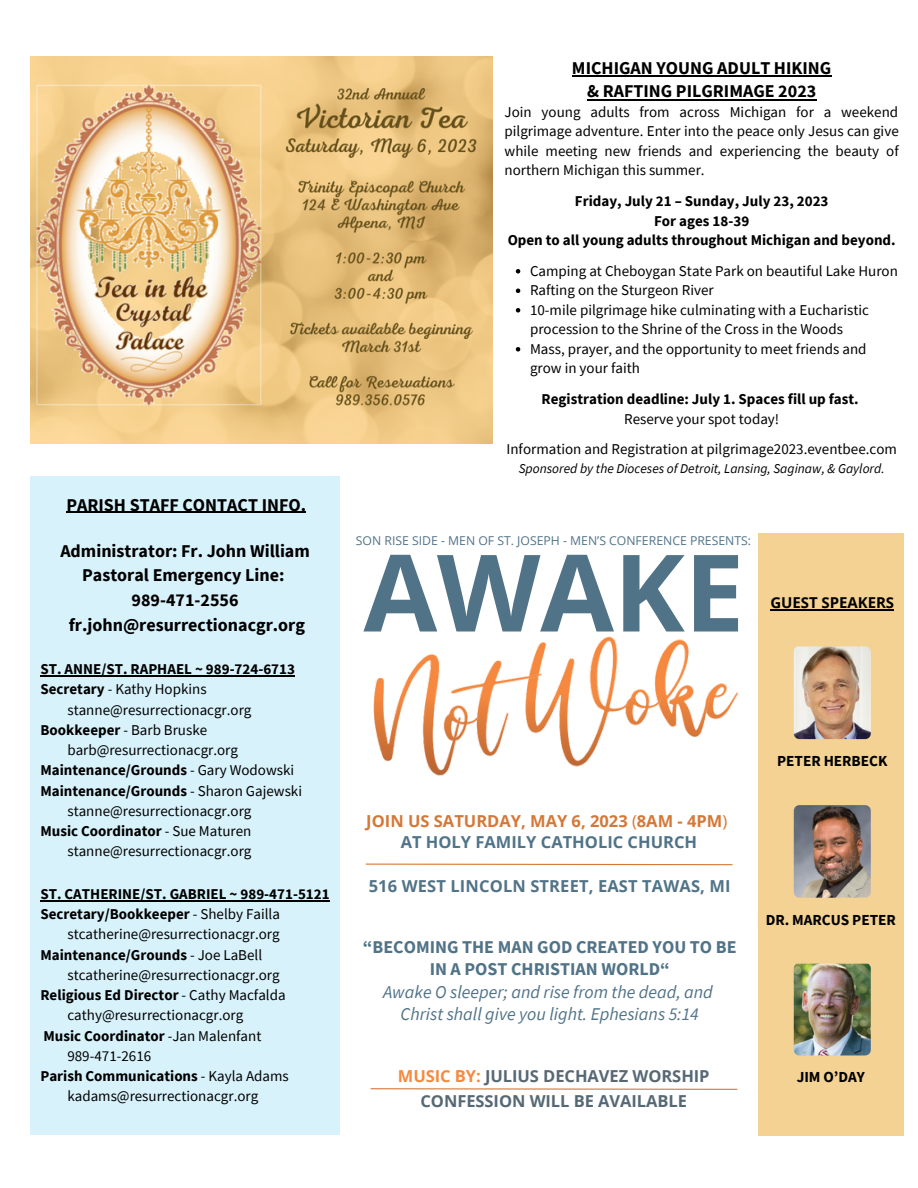
<style>
.page{position:relative;width:918px;height:1188px;background:#fff}
.page>*{position:absolute;margin:0;border:0;box-sizing:border-box;transform-origin:0 0}
.t1{font:700 107.1px "Open Sans";color:#517388}
.t2{font:700 18px/24.8px "Source Sans Pro";color:#000;text-align:center}
.t3{font:italic 18px/22.5px "Source Sans Pro";color:#517388;text-align:center}
.t4{font:700 18px/22.5px "Source Sans Pro";color:#517388;text-align:center}
.t5{font:700 16.5px/21.3px "Open Sans";color:#d57837;text-align:center}
.t6{font:700 16.5px "Open Sans";color:#576875}
.t7{font:700 16.5px "Open Sans";letter-spacing:.01em;color:#517388}
.t8{font:700 15.3px "Source Sans Pro";letter-spacing:-.005em;color:#000}
.t9{font:15px/19.5px "Source Sans Pro";color:#000}
.t10{font:700 15px/19.5px "Source Sans Pro";color:#000;text-align:center}
.t11{font:700 15px "Open Sans";letter-spacing:-.005em;color:#000}
.t12{font:italic 13.5px "Source Sans Pro";color:#000}
.t13{font:12.3px "Open Sans";color:#517388}
.s1{font-weight:700}
.s2{font-weight:400}
.s3{color:#517388}
.s4{color:#f68a40}
</style>
<div class="page">
<div style="left:31px;top:476px;width:309px;height:658px;background:#d8f2fb"></div>
<img style="left:373px;top:636px;width:366px;height:140px">
<div style="left:758px;top:534px;width:146px;height:601px;background:#f4d293"></div>
<img style="left:794px;top:646px;width:77px;height:93px">
<img style="left:794px;top:805px;width:77px;height:93px;border-radius:6px">
<img style="left:794px;top:964px;width:77px;height:91px">
<svg style="left:370px;top:1088px;width:368px;height:2px"></svg>
<img style="left:31px;top:57px;width:462px;height:387px">
<hr style="left:40px;top:675px;width:255px;height:1px;background:#000">
<hr style="left:40px;top:900px;width:290px;height:1px;background:#000">
<hr style="left:66px;top:512px;width:240px;height:1px;background:#000">
<hr style="left:770px;top:609px;width:124px;height:2px;background:#000">
<svg style="left:365px;top:863px;width:368px;height:3px"></svg>
<svg style="left:516px;top:269px;width:4px;height:5px"></svg>
<svg style="left:516px;top:289px;width:4px;height:4px"></svg>
<svg style="left:516px;top:308px;width:4px;height:5px"></svg>
<svg style="left:516px;top:347px;width:4px;height:5px"></svg>
<hr style="left:572px;top:76px;width:259px;height:1px;background:#000">
<hr style="left:587px;top:99px;width:229px;height:1px;background:#000">
<p class="t2" style="left:66px;top:492px;width:241px">PARISH STAFF CONTACT INFO.</p>
<p class="t2" style="left:60px;top:538px;width:251px">Administrator: Fr. John William<br>Pastoral Emergency Line:<br>989-471-2556 fr.john@resurrectionacgr.org</p>
<p class="t10" style="left:40px;top:659px;width:256px">ST. ANNE/ST. RAPHAEL ~ 989-724-6713</p>
<p class="t9" style="left:40px;top:679px;width:168px"><span class="s1">Secretary</span> - Kathy Hopkins</p>
<p class="t9" style="left:67px;top:700px;width:186px">stanne@resurrectionacgr.org</p>
<p class="t9" style="left:40px;top:720px;width:168px"><span class="s1">Bookkeeper</span> - Barb Bruske</p>
<p class="t9" style="left:67px;top:740px;width:172px">barb@resurrectionacgr.org</p>
<p class="t10" style="left:40px;top:760px;width:255px">Maintenance/Grounds <span class="s2">- Gary Wodowski</span></p>
<p class="t10" style="left:40px;top:781px;width:263px">Maintenance/Grounds <span class="s2">- Sharon Gajewski</span></p>
<p class="t9" style="left:67px;top:801px;width:186px">stanne@resurrectionacgr.org</p>
<p class="t10" style="left:40px;top:821px;width:213px">Music Coordinator <span class="s2">- Sue Maturen</span></p>
<p class="t9" style="left:67px;top:841px;width:186px">stanne@resurrectionacgr.org</p>
<p class="t10" style="left:40px;top:884px;width:291px">ST. CATHERINE/ST. GABRIEL ~ 989-471-5121</p>
<p class="t10" style="left:40px;top:904px;width:241px">Secretary/Bookkeeper <span class="s2">- Shelby Failla</span></p>
<p class="t9" style="left:67px;top:924px;width:214px">stcatherine@resurrectionacgr.org</p>
<p class="t10" style="left:40px;top:945px;width:223px">Maintenance/Grounds <span class="s2">- Joe LaBell</span></p>
<p class="t9" style="left:67px;top:965px;width:214px">stcatherine@resurrectionacgr.org</p>
<p class="t10" style="left:40px;top:985px;width:247px">Religious Ed Director <span class="s2">- Cathy Macfalda</span></p>
<p class="t9" style="left:67px;top:1005px;width:177px">cathy@resurrectionacgr.org</p>
<p class="t10" style="left:43px;top:1026px;width:220px">Music Coordinator <span class="s2">-Jan Malenfant</span></p>
<p class="t9" style="left:67px;top:1046px;width:85px">989-471-2616</p>
<p class="t10" style="left:40px;top:1066px;width:250px">Parish Communications <span class="s2">- Kayla Adams</span></p>
<p class="t9" style="left:67px;top:1086px;width:192px">kadams@resurrectionacgr.org</p>
<p class="t2" style="left:572px;top:56px;width:261px;line-height:23.2px">MICHIGAN YOUNG ADULT HIKING &amp; RAFTING PILGRIMAGE 2023</p>
<p class="t9" style="left:505px;top:102px;width:396px;text-align:justify">Join young adults from across Michigan for a weekend pilgrimage adventure. Enter into the peace only Jesus can give while meeting new friends and experiencing the beauty of northern Michigan this summer.</p>
<p class="t10" style="left:508px;top:191px;width:390px">Friday, July 21 – Sunday, July 23, 2023<br>For ages 18-39<br>Open to all young adults throughout Michigan and beyond.</p>
<p class="t9" style="left:530px;top:261px;width:369px">Camping at Cheboygan State Park on beautiful Lake Huron Rafting on the Sturgeon River<br>10-mile pilgrimage hike culminating with a Eucharistic procession to the Shrine of the Cross in the Woods<br>Mass, prayer, and the opportunity to meet friends and grow in your faith</p>
<p class="t10" style="left:542px;top:389px;width:319px">Registration deadline: July 1. Spaces fill up fast.</p>
<p class="t9" style="left:506px;top:403px;width:392px;line-height:30.8px;text-align:center">Reserve your spot today!<br>Information and Registration at pilgrimage2023.eventbee.com</p>
<p class="t12" style="left:519px;top:460px;width:368px">Sponsored by the Dioceses of Detroit, Lansing, Saginaw, &amp; Gaylord.</p>
<p class="t13" style="left:356px;top:532px;width:397px">SON RISE SIDE - MEN OF ST. JOSEPH - MEN’S CONFERENCE PRESENTS:</p>
<h1 class="t1" style="left:363px;top:517px;width:382px">AWAKE</h1>
<p class="t11" style="left:770px;top:592px;width:125px">GUEST SPEAKERS</p>
<p class="t5" style="left:366px;top:810px;width:362px">JOIN US SATURDAY, MAY 6, 2023 <span class="s2">(</span>8AM - 4PM<span class="s2">)<br></span><span class="s3">AT HOLY FAMILY CATHOLIC CHURCH</span></p>
<p class="t7" style="left:369px;top:874px;width:363px">516 WEST LINCOLN STREET, EAST TAWAS, MI</p>
<p class="t4" style="left:363px;top:935px;width:375px">“BECOMING THE MAN GOD CREATED YOU TO BE<br>IN A POST CHRISTIAN WORLD“</p>
<p class="t3" style="left:383px;top:980px;width:331px">Awake O sleeper; and rise from the dead, and<br>Christ shall give you light. Ephesians 5:14</p>
<p class="t8" style="left:777px;top:751px;width:112px">PETER HERBECK</p>
<p class="t8" style="left:766px;top:910px;width:132px">DR. MARCUS PETER</p>
<p class="t6" style="left:398px;top:1065px;width:313px"><span class="s4">MUSIC BY:</span> JULIUS DECHAVEZ WORSHIP</p>
<p class="t8" style="left:797px;top:1067px;width:70px">JIM O’DAY</p>
<p class="t6" style="left:420px;top:1089px;width:268px">CONFESSION WILL BE AVAILABLE</p>
</div>
